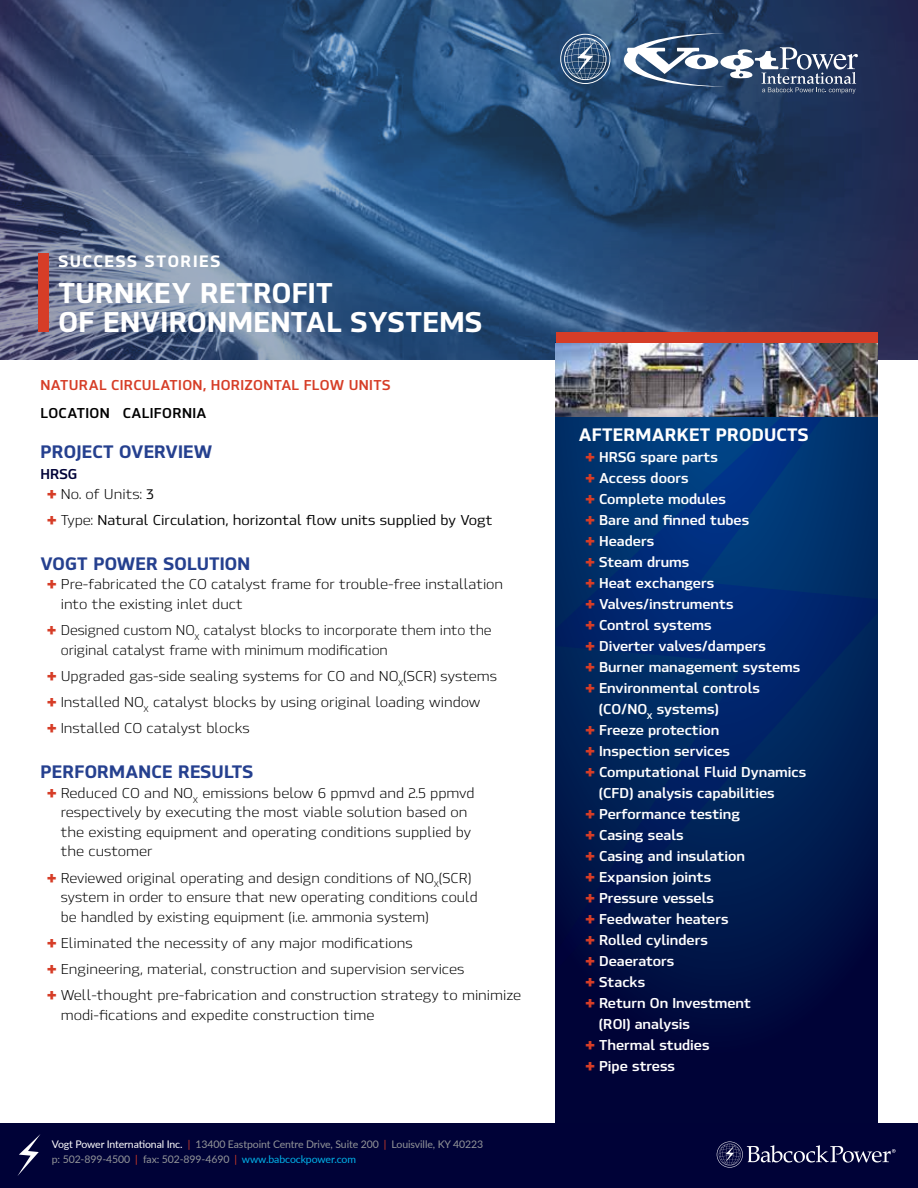
<style>
.page{position:relative;width:918px;height:1188px;background:#fff}
.page>*{position:absolute;margin:0;border:0;box-sizing:border-box;transform-origin:0 0}
.t1{font:800 28.5px/28.5px "Hackman";letter-spacing:.01em;color:#fff}
.t2{font:800 18px "Hackman";letter-spacing:.01em;color:#25408f}
.t3{font:800 18px "Hackman";letter-spacing:.01em;color:#fff}
.t4{font:800 16.5px "Hackman";letter-spacing:.095em;color:#fff}
.t5{font:14.25px/19.5px "Hackman";color:#000}
.t6{font:700 14.25px "Hackman";color:#fff}
.t7{font:14.25px/19.5px "Hackman";color:#000;scale:.96 1}
.t8{font:500 14.25px "Hackman";color:#000}
.t9{font:700 14.25px "Hackman";letter-spacing:.025em;color:#d63d27}
.t10{font:700 14.25px "Hackman";letter-spacing:.025em;color:#000}
.t11{font:10.5px/15px "Lato";letter-spacing:-.01em;color:#939598}
.s1{font-weight:700;color:#000237}
.s2{font-weight:900;font-size:16.5px;color:#d63d27}
.s3{font-weight:500}
.s4{font-weight:400}
.s5{color:#fff}
.s6{color:#d63d27}
.s7{color:#00b3ea}
</style>
<div class="page">
<img style="left:0;top:0;width:918px;height:360px">
<div style="left:556px;top:343px;width:322px;height:780px;background:#000337"></div>
<svg style="left:556px;top:343px;width:322px;height:627px;background:#002661"></svg>
<div style="left:556px;top:332px;width:322px;height:11px;background:#d63d27"></div>
<div style="left:38px;top:253px;width:11px;height:79px;background:#d63d27"></div>
<img style="left:556px;top:344px;width:322px;height:73px">
<div style="left:0;top:1123px;width:918px;height:65px;background:#000237"></div>
<svg style="left:17px;top:1134px;width:23px;height:42px"></svg>
<svg style="left:717px;top:1142px;width:179px;height:26px"></svg>
<svg style="left:560px;top:34px;width:50px;height:50px;background:#4f6d8d"></svg>
<svg style="left:624px;top:33px;width:234px;height:61px"></svg>
<p class="t4" style="left:58px;top:248px;width:164px">SUCCESS STORIES</p>
<h1 class="t1" style="left:58px;top:276px;width:425px">TURNKEY RETROFIT<br>OF ENVIRONMENTAL SYSTEMS</h1>
<p class="t9" style="left:41px;top:375px;width:352px">NATURAL CIRCULATION, HORIZONTAL FLOW UNITS</p>
<p class="t10" style="left:41px;top:402px;width:167px">LOCATION CALIFORNIA</p>
<p class="t2" style="left:41px;top:438px;width:173px">PROJECT OVERVIEW</p>
<p class="t5" style="left:47px;top:464px;width:108px;text-indent:-7px"><span class="s1">HRSG<br></span><span class="s2">+</span> No. of Units: <span class="s3">3</span></p>
<p class="t8" style="left:47px;top:510px;width:447px"><span class="s2">+</span> <span class="s4">Type:</span> Natural Circulation, horizontal flow units supplied by Vogt</p>
<p class="t2" style="left:41px;top:550px;width:211px">VOGT POWER SOLUTION</p>
<p class="t5" style="left:61px;top:574px;width:444px;text-indent:-14px"><span class="s2">+</span> Pre-fabricated the CO catalyst frame for trouble-free installation into the existing inlet duct</p>
<p class="t7" style="left:61px;top:620px;width:450px;text-indent:-13px"><span class="s2">+</span> Designed custom NO<sub>X</sub> catalyst blocks to incorporate them into the original catalyst frame with minimum modification</p>
<p class="t5" style="left:47px;top:662px;width:451px;line-height:26.2px"><span class="s2">+</span> Upgraded gas-side sealing systems for CO and NO<sub>X</sub>(SCR) systems <span class="s2">+</span> Installed NO<sub>X</sub> catalyst blocks by using original loading window<br><span class="s2">+</span> Installed CO catalyst blocks</p>
<p class="t2" style="left:41px;top:758px;width:214px">PERFORMANCE RESULTS</p>
<p class="t5" style="left:61px;top:782px;width:415px;text-indent:-13px"><span class="s2">+</span> Reduced CO and NO<sub>X</sub> emissions below 6 ppmvd and 2.5 ppmvd respectively by executing the most viable solution based on the existing equipment and operating conditions supplied by the customer</p>
<p class="t5" style="left:61px;top:867px;width:419px;text-indent:-14px"><span class="s2">+</span> Reviewed original operating and design conditions of NO<sub>X</sub>(SCR) system in order to ensure that new operating conditions could be handled by existing equipment (i.e. ammonia system)</p>
<p class="t5" style="left:47px;top:929px;width:475px;line-height:26.2px"><span class="s2">+</span> Eliminated the necessity of any major modifications<br><span class="s2">+</span> Engineering, material, construction and supervision services<br><span class="s2">+</span> Well-thought pre-fabrication and construction strategy to minimize</p>
<p class="t5" style="left:61px;top:1004px;width:315px">modi-fications and expedite construction time</p>
<p class="t11" style="left:52px;top:1137px;width:433px"><span class="s5">Vogt Power International Inc.</span> <span class="s6">|</span> 13400 Eastpoint Centre Drive, Suite 200 <span class="s6">|</span> Louisville, KY 40223 p: 502-899-4500 <span class="s6">|</span> fax: 502-899-4690 <span class="s6">|</span> <span class="s7">www.babcockpower.com</span></p>
<p class="t3" style="left:579px;top:421px;width:231px">AFTERMARKET PRODUCTS</p>
<p class="t6" style="left:586px;top:446px;width:134px"><span class="s2">+</span> HRSG spare parts</p>
<p class="t6" style="left:586px;top:467px;width:104px"><span class="s2">+</span> Access doors</p>
<p class="t6" style="left:586px;top:488px;width:142px"><span class="s2">+</span> Complete modules</p>
<p class="t6" style="left:586px;top:509px;width:165px"><span class="s2">+</span> Bare and finned tubes</p>
<p class="t6" style="left:586px;top:530px;width:70px"><span class="s2">+</span> Headers</p>
<p class="t6" style="left:586px;top:551px;width:105px"><span class="s2">+</span> Steam drums</p>
<p class="t6" style="left:586px;top:572px;width:130px"><span class="s2">+</span> Heat exchangers</p>
<p class="t6" style="left:586px;top:593px;width:149px"><span class="s2">+</span> Valves/instruments</p>
<p class="t6" style="left:586px;top:614px;width:127px"><span class="s2">+</span> Control systems</p>
<p class="t6" style="left:586px;top:635px;width:182px"><span class="s2">+</span> Diverter valves/dampers</p>
<p class="t6" style="left:586px;top:656px;width:216px"><span class="s2">+</span> Burner management systems</p>
<p class="t6" style="left:586px;top:677px;width:176px"><span class="s2">+</span> Environmental controls</p>
<p class="t6" style="left:599px;top:698px;width:121px">(CO/NO<sub>X</sub> systems)</p>
<p class="t6" style="left:586px;top:719px;width:135px"><span class="s2">+</span> Freeze protection</p>
<p class="t6" style="left:586px;top:740px;width:146px"><span class="s2">+</span> Inspection services</p>
<p class="t6" style="left:586px;top:761px;width:222px"><span class="s2">+</span> Computational Fluid Dynamics</p>
<p class="t6" style="left:599px;top:782px;width:177px">(CFD) analysis capabilities</p>
<p class="t6" style="left:586px;top:803px;width:156px"><span class="s2">+</span> Performance testing</p>
<p class="t6" style="left:586px;top:824px;width:100px"><span class="s2">+</span> Casing seals</p>
<p class="t6" style="left:586px;top:845px;width:161px"><span class="s2">+</span> Casing and insulation</p>
<p class="t6" style="left:586px;top:866px;width:127px"><span class="s2">+</span> Expansion joints</p>
<p class="t6" style="left:586px;top:887px;width:130px"><span class="s2">+</span> Pressure vessels</p>
<p class="t6" style="left:586px;top:908px;width:144px"><span class="s2">+</span> Feedwater heaters</p>
<p class="t6" style="left:586px;top:929px;width:124px"><span class="s2">+</span> Rolled cylinders</p>
<p class="t6" style="left:586px;top:950px;width:90px"><span class="s2">+</span> Deaerators</p>
<p class="t6" style="left:586px;top:971px;width:61px"><span class="s2">+</span> Stacks</p>
<p class="t6" style="left:586px;top:992px;width:167px"><span class="s2">+</span> Return On Investment</p>
<p class="t6" style="left:599px;top:1013px;width:92px">(ROI) analysis</p>
<p class="t6" style="left:586px;top:1034px;width:125px"><span class="s2">+</span> Thermal studies</p>
<p class="t6" style="left:586px;top:1055px;width:91px"><span class="s2">+</span> Pipe stress</p>
</div>
